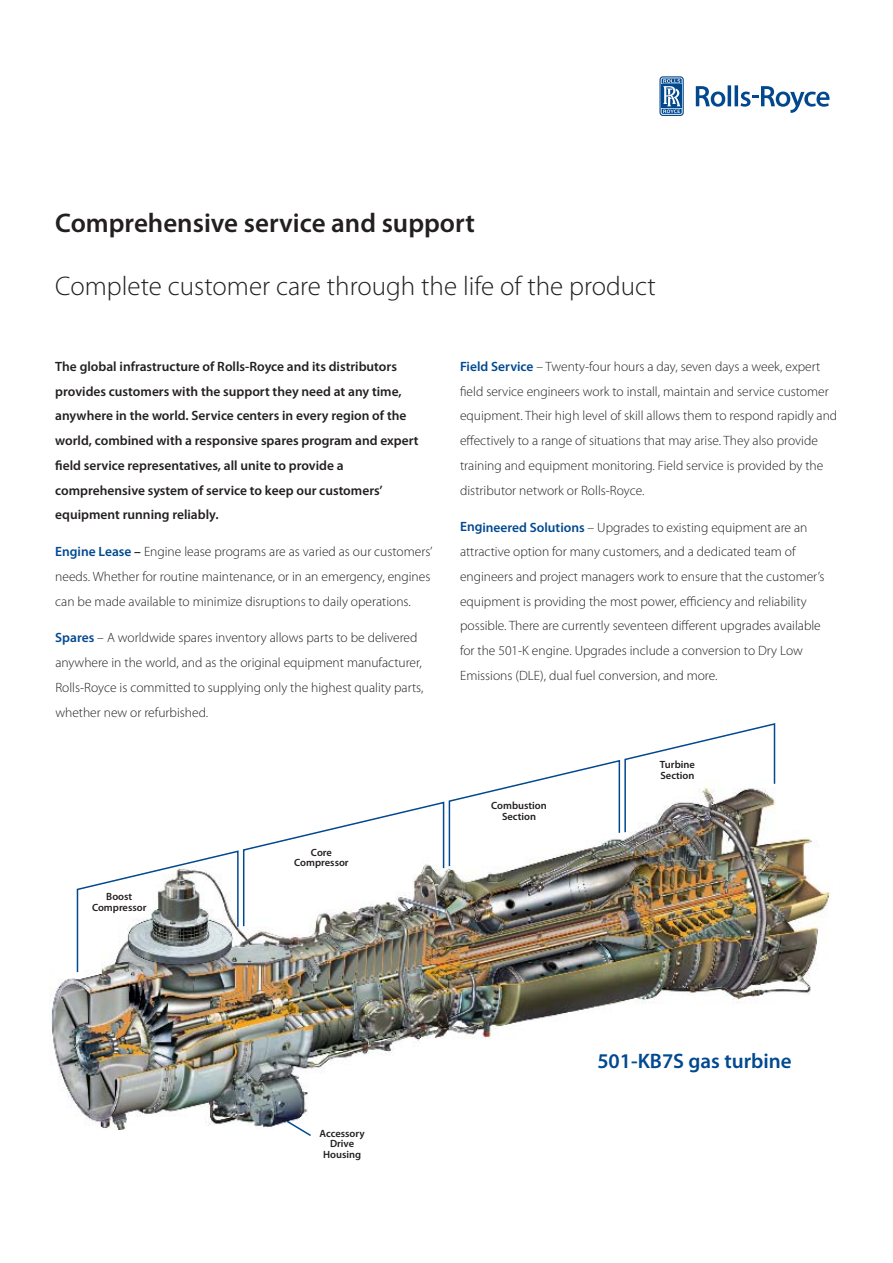
<style>
.page{position:relative;width:893px;height:1263px;background:#fff}
.page>*{position:absolute;margin:0;border:0;box-sizing:border-box;transform-origin:0 0}
.t1{font:300 27px "Myriad Pro";color:#231f20}
.t2{font:600 27px "Myriad Pro";color:#231f20}
.t3{font:600 21px "Myriad Pro";color:#014990}
.t4{font:300 13.5px/24.8px "Myriad Pro";color:#231f20}
.t5{font:600 13.5px/24.8px "Myriad Pro";color:#231f20}
.t6{font:600 10.5px/10.5px "Myriad Pro";color:#231f20;text-align:center}
.s1{font-weight:600;color:#014990}
.s2{font-weight:600}
</style>
<div class="page">
<svg style="left:696px;top:85px;width:133px;height:28px"></svg>
<svg style="left:659px;top:76px;width:25px;height:40px"></svg>
<img style="left:50px;top:838px;width:781px;height:291px">
<img style="left:76px;top:723px;width:700px;height:251px">
<svg style="left:285px;top:1119px;width:28px;height:17px"></svg>
<h1 class="t2" style="left:55px;top:208px;width:421px">Comprehensive service and support</h1>
<h1 class="t1" style="left:55px;top:272px;width:602px">Complete customer care through the life of the product</h1>
<p class="t5" style="left:55px;top:354px;width:365px">The global infrastructure of Rolls-Royce and its distributors provides customers with the support they need at any time, anywhere in the world. Service centers in every region of the world, combined with a responsive spares program and expert field service representatives, all unite to provide a comprehensive system of service to keep our customers’ equipment running reliably.</p>
<p class="t4" style="left:55px;top:540px;width:379px"><span class="s1">Engine Lease</span> <span class="s2">–</span> Engine lease programs are as varied as our customers’ needs. Whether for routine maintenance, or in an emergency, engines can be made available to minimize disruptions to daily operations.</p>
<p class="t4" style="left:55px;top:626px;width:370px"><span class="s1">Spares</span> – A worldwide spares inventory allows parts to be delivered anywhere in the world, and as the original equipment manufacturer, Rolls-Royce is committed to supplying only the highest quality parts, whether new or refurbished.</p>
<p class="t6" style="left:92px;top:892px;width:56px">Boost<br>Compressor</p>
<p class="t6" style="left:294px;top:847px;width:56px">Core<br>Compressor</p>
<p class="t4" style="left:460px;top:354px;width:379px"><span class="s1">Field Service</span> – Twenty-four hours a day, seven days a week, expert field service engineers work to install, maintain and service customer equipment. Their high level of skill allows them to respond rapidly and effectively to a range of situations that may arise. They also provide training and equipment monitoring. Field service is provided by the distributor network or Rolls-Royce.</p>
<p class="t4" style="left:460px;top:515px;width:366px"><span class="s1">Engineered Solutions</span> – Upgrades to existing equipment are an attractive option for many customers, and a dedicated team of engineers and project managers work to ensure that the customer’s equipment is providing the most power, efficiency and reliability possible. There are currently seventeen different upgrades available for the 501-K engine. Upgrades include a conversion to Dry Low Emissions (DLE), dual fuel conversion, and more.</p>
<p class="t6" style="left:491px;top:800px;width:57px">Combustion<br>Section</p>
<p class="t6" style="left:660px;top:760px;width:36px;text-align:left">Turbine<br>Section</p>
<p class="t6" style="left:320px;top:1128px;width:47px">Accessory<br>Drive<br>Housing</p>
<h2 class="t3" style="left:597px;top:1050px;width:196px">501-KB7S gas turbine</h2>
</div>
